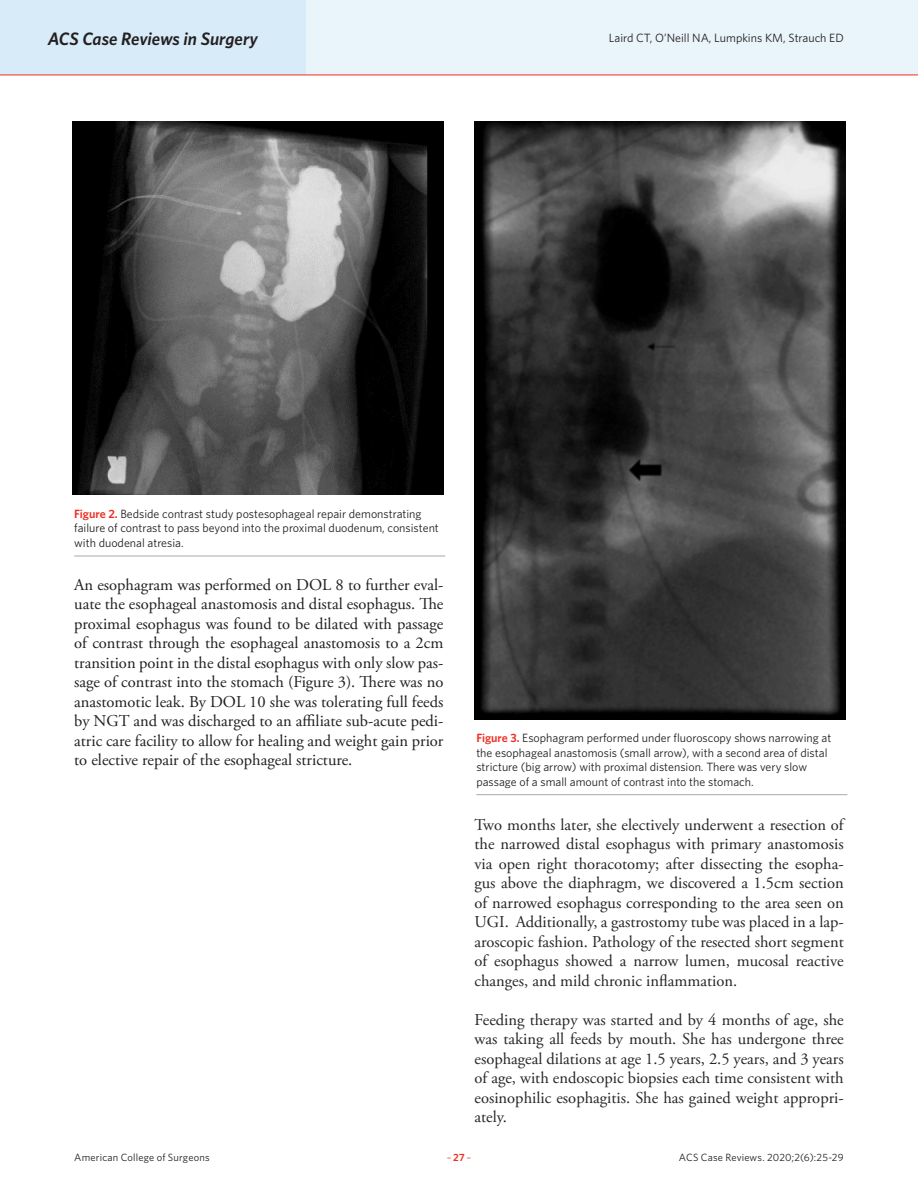
<style>
.page{position:relative;width:918px;height:1188px;background:#fff}
.page>*{position:absolute;margin:0;border:0;box-sizing:border-box;transform-origin:0 0}
.t1{font:italic 600 18px "Whitney";letter-spacing:-.005em;color:#231f20}
.Article_Body_no_inde{font:16.5px/19.5px "Adobe Garamond Pro";color:#262626;text-align:justify}
.Article_Body_no_inde-2{font:16.5px/19.5px "Adobe Garamond Pro";color:#231f20;text-align:justify}
.Caption_New{font:12px/14.4px "Whitney";color:#231f20}
.t2{font:10.5px "Whitney";letter-spacing:.015em;color:#231f20}
.t3{font:10.5px "Whitney";color:#ee2e22}
.s1{font-weight:600;color:#ee2e22}
.s2{font-weight:600}
</style>
<div class="page">
<div style="left:0;top:0;width:918px;height:75px;background:#eaf5fb"></div>
<div style="left:0;top:0;width:306px;height:75px;background:#d7ebf8"></div>
<hr style="left:0;top:75px;width:918px;height:1px;background:#ee2e22">
<hr style="left:74px;top:556px;width:371px;height:1px;background:#a9a8aa">
<hr style="left:476px;top:794px;width:371px;height:1px;background:#a9a8aa">
<img style="left:72px;top:122px;width:371px;height:373px">
<img style="left:475px;top:122px;width:371px;height:597px">
<p class="t1" style="left:48px;top:26px;width:212px">ACS Case Reviews in Surgery</p>
<p class="Caption_New" style="left:609px;top:31px;width:236px">Laird CT, O’Neill NA, Lumpkins KM, Strauch ED</p>
<p class="Caption_New" style="left:74px;top:506px;width:366px"><span class="s1">Figure 2.</span> Bedside contrast study postesophageal repair demonstrating failure of contrast to pass beyond into the proximal duodenum, consistent with duodenal atresia.</p>
<p class="Article_Body_no_inde-2" style="left:74px;top:575px;width:371px">An esophagram was performed on DOL 8 to further eval&shy;uate the esophageal anastomosis and distal esophagus. The proximal esophagus was found to be dilated with passage of contrast through the esophageal anastomosis to a 2cm transition point in the distal esophagus with only slow pas&shy;sage of contrast into the stomach (Figure 3). There was no anastomotic leak. By DOL 10 she was tolerating full feeds by NGT and was discharged to an affiliate sub-acute pedi&shy;atric care facility to allow for healing and weight gain prior to elective repair of the esophageal stricture.</p>
<p class="Caption_New" style="left:476px;top:731px;width:357px"><span class="s1">Figure 3.</span> Esophagram performed under fluoroscopy shows narrowing at the esophageal anastomosis (small arrow), with a second area of distal stricture (big arrow) with proximal distension. There was very slow passage of a small amount of contrast into the stomach.</p>
<p class="Article_Body_no_inde" style="left:475px;top:815px;width:371px">Two months later, she electively underwent a resection of the narrowed distal esophagus with primary anastomosis via open right thoracotomy; after dissecting the esopha&shy;gus above the diaphragm, we discovered a 1.5cm section of narrowed esophagus corresponding to the area seen on UGI. Additionally, a gastrostomy tube was placed in a lap&shy;aroscopic fashion. Pathology of the resected short segment of esophagus showed a narrow lumen, mucosal reactive changes, and mild chronic inflammation.</p>
<p class="Article_Body_no_inde" style="left:475px;top:1010px;width:371px">Feeding therapy was started and by 4 months of age, she was taking all feeds by mouth. She has undergone three esophageal dilations at age 1.5 years, 2.5 years, and 3 years of age, with endoscopic biopsies each time consistent with eosinophilic esophagitis. She has gained weight appropri&shy;ately.</p>
<p class="t2" style="left:74px;top:1150px;width:137px">American College of Surgeons</p>
<p class="t3" style="left:447px;top:1150px;width:26px">–<span class="s2">27</span>–</p>
<p class="t2" style="left:679px;top:1150px;width:166px">ACS Case Reviews. 2020;2(6):25-29</p>
</div>
